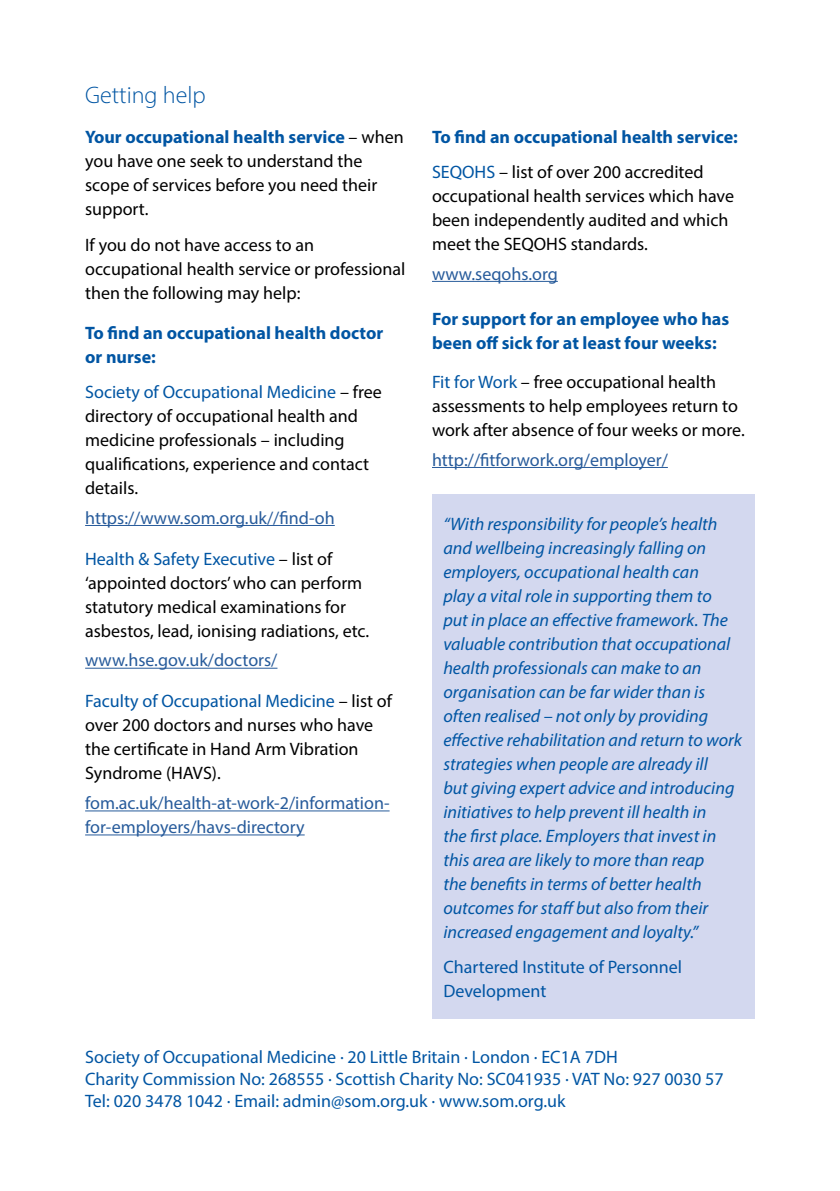
<style>
.page{position:relative;width:840px;height:1191px;background:#fff}
.page>*{position:absolute;margin:0;border:0;box-sizing:border-box;transform-origin:0 0}
.t1{font:300 24px "Myriad Pro";color:#0055a3}
.t2{font:18px/24px "Myriad Pro";color:#000}
.t3{font:italic 18px/24px "Myriad Pro";color:#0055a3}
.t4{font:18px/22px "Myriad Pro";color:#0055a3}
.t5{font:18px/24px "Myriad Pro";color:#275b9b}
.t6{font:700 18px/24px "Myriad Pro";color:#0055a3}
.s1{font-weight:700;color:#0055a3}
.s2{color:#0055a3}
.s3{font-weight:400}
.s4{font-weight:400;color:#000}
</style>
<div class="page">
<hr style="left:85px;top:525px;width:249px;height:1px;background:#275b9b">
<hr style="left:85px;top:668px;width:192px;height:1px;background:#275b9b">
<hr style="left:85px;top:810px;width:304px;height:1px;background:#275b9b">
<hr style="left:85px;top:834px;width:219px;height:1px;background:#275b9b">
<hr style="left:432px;top:281px;width:125px;height:1px;background:#275b9b">
<hr style="left:432px;top:467px;width:235px;height:1px;background:#275b9b">
<div style="left:432px;top:494px;width:322px;height:525px;background:#d3d8ef"></div>
<h1 class="t1" style="left:85px;top:81px;width:122px">Getting help</h1>
<p class="t2" style="left:85px;top:124px;width:320px"><span class="s1">Your occupational health service</span> – when you have one seek to understand the scope of services before you need their support.</p>
<p class="t2" style="left:85px;top:232px;width:322px">If you do not have access to an occupational health service or professional then the following may help:</p>
<p class="t6" style="left:85px;top:320px;width:299px">To find an occupational health doctor or nurse:</p>
<p class="t2" style="left:85px;top:379px;width:298px"><span class="s2">Society of Occupational Medicine</span> – free directory of occupational health and medicine professionals – including qualifications, experience and contact details.</p>
<p class="t5" style="left:85px;top:505px;width:251px">https://www.som.org.uk//find-oh</p>
<p class="t2" style="left:85px;top:546px;width:285px"><span class="s2">Health &amp; Safety Executive</span> – list of ‘appointed doctors’ who can perform statutory medical examinations for asbestos, lead, ionising radiations, etc.</p>
<p class="t5" style="left:85px;top:648px;width:194px">www.hse.gov.uk/doctors/</p>
<p class="t2" style="left:85px;top:689px;width:308px"><span class="s2">Faculty of Occupational Medicine</span> – list of over 200 doctors and nurses who have the certificate in Hand Arm Vibration Syndrome (HAVS).</p>
<p class="t5" style="left:85px;top:790px;width:306px">fom.ac.uk/health-at-work-2/information&shy;for-employers/havs-directory</p>
<p class="t6" style="left:432px;top:118px;width:307px;line-height:35.4px">To find an occupational health service:<br><span class="s3">SEQOHS</span> <span class="s4">– list of over 200 accredited</span></p>
<p class="t2" style="left:432px;top:183px;width:303px">occupational health services which have been independently audited and which meet the SEQOHS standards.</p>
<p class="t5" style="left:432px;top:261px;width:127px">www.seqohs.org</p>
<p class="t6" style="left:432px;top:306px;width:298px">For support for an employee who has been off sick for at least four weeks:</p>
<p class="t2" style="left:432px;top:369px;width:314px"><span class="s2">Fit for Work</span> – free occupational health assessments to help employees return to work after absence of four weeks or more.</p>
<p class="t5" style="left:432px;top:447px;width:237px">http://fitforwork.org/employer/</p>
<p class="t3" style="left:443px;top:511px;width:300px">“With responsibility for people’s health and wellbeing increasingly falling on employers, occupational health can<br>play a vital role in supporting them to<br>put in place an effective framework. The valuable contribution that occupational health professionals can make to an organisation can be far wider than is often realised – not only by providing effective rehabilitation and return to work strategies when people are already ill<br>but giving expert advice and introducing initiatives to help prevent ill health in<br>the first place. Employers that invest in this area are likely to more than reap<br>the benefits in terms of better health outcomes for staff but also from their increased engagement and loyalty.”</p>
<p class="t4" style="left:443px;top:954px;width:240px;line-height:24px">Chartered Institute of Personnel<br>Development</p>
<p class="t4" style="left:85px;top:1045px;width:639px">Society of Occupational Medicine . 20 Little Britain . London . EC1A 7DH<br>Charity Commission No: 268555 . Scottish Charity No: SC041935 . VAT No: 927 0030 57<br>Tel: 020 3478 1042 . Email: admin@som.org.uk . www.som.org.uk</p>
</div>
